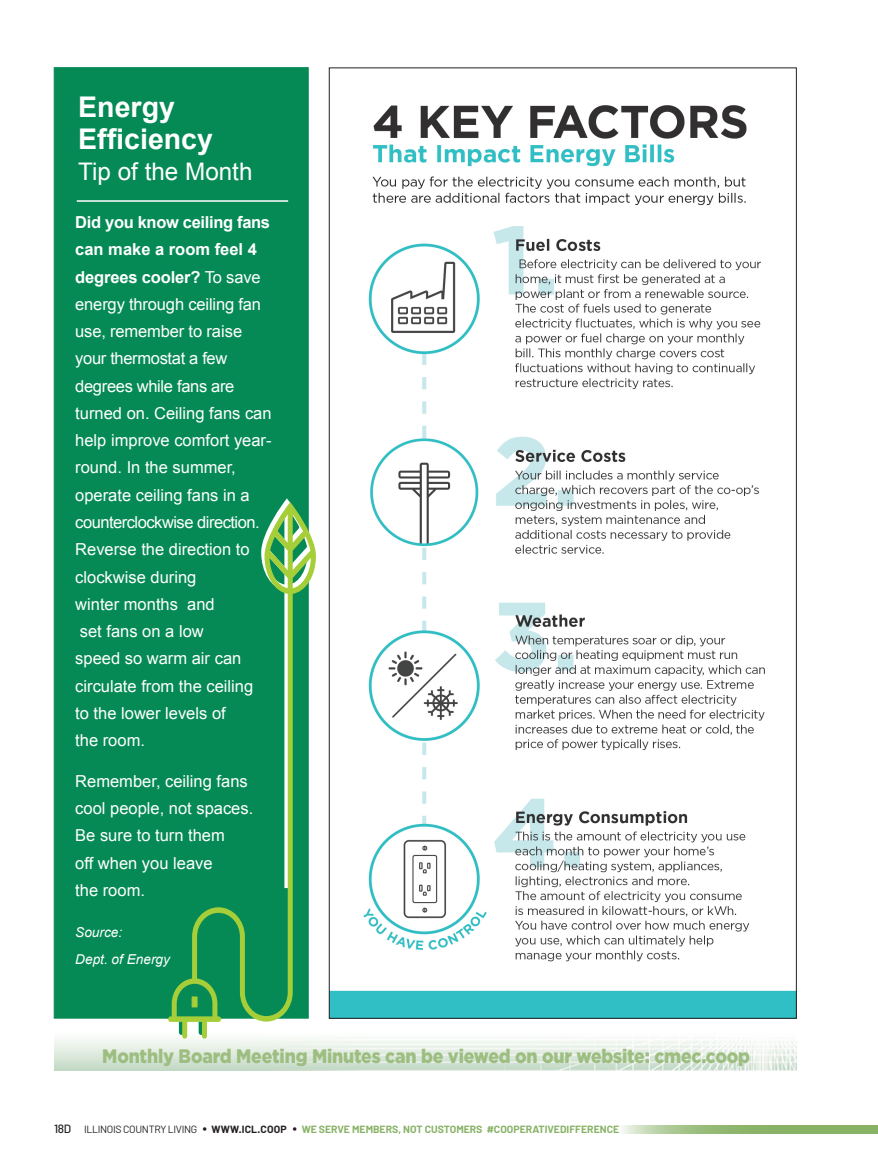
<style>
.page{position:relative;width:878px;height:1161px;background:#fff}
.page>*{position:absolute;margin:0;border:0;box-sizing:border-box;transform-origin:0 0}
.t1{font:700 28.5px/31.5px "Arial";color:#fff}
.t2{font:24.15px "Arial";color:#fff}
.CME_Headline{font:900 19.5px "Gotham";letter-spacing:-.01em;color:#9dbe80;scale:.9 1}
.t3{font:16.5px/27.3px "Arial";color:#fff}
.t4{font:italic 13.65px "Arial";color:#fff}
.t5{font:700 10.5px "Barlow";color:#88b266}
.s1{font-weight:700}
.s2{font-weight:500;font-size:12px;color:#231f20}
.s3{font-weight:400;color:#231f20}
.s4{font-weight:400;font-size:15px;color:#231f20}
.s5{color:#231f20}
</style>
<div class="page">
<div style="left:54px;top:68px;width:254px;height:950px;background:#058a55;border:1px solid #058a55"></div>
<svg style="left:168px;top:502px;width:148px;height:530px"></svg>
<svg style="left:188px;top:993px;width:6px;height:11px"></svg>
<div style="left:192px;top:997px;width:5px;height:10px;background:#a6ce39"></div>
<hr style="left:77px;top:200px;width:211px;height:2px;background:#fff">
<svg style="left:622px;top:1125px;width:256px;height:8px;background:#9abd7d"></svg>
<img style="left:54px;top:1032px;width:742px;height:39px">
<img style="left:331px;top:105px;width:463px;height:912px">
<p class="t1" style="left:78px;top:93px;width:136px">Energy<br>Efficiency</p>
<p class="t2" style="left:78px;top:156px;width:176px">Tip of the Month</p>
<p class="t3" style="left:75px;top:209px;width:198px"><span class="s1">Did you know ceiling fans can make a room feel 4 degrees cooler?</span> To save energy through ceiling fan use, remember to raise your thermostat a few degrees while fans are turned on. Ceiling fans can help improve comfort year&shy;round. In the summer, operate ceiling fans in a counterclockwise direction.<br>Reverse the direction to clockwise during<br>winter months and<br>set fans on a low<br>speed so warm air can circulate from the ceiling<br>to the lower levels of<br>the room.</p>
<p class="t3" style="left:75px;top:767px;width:179px">Remember, ceiling fans cool people, not spaces.<br>Be sure to turn them<br>off when you leave<br>the room.</p>
<p class="t4" style="left:75px;top:923px;width:48px">Source:</p>
<p class="t4" style="left:75px;top:950px;width:96px">Dept. of Energy</p>
<p class="CME_Headline" style="left:102px;top:1042px;width:721px">Monthly Board Meeting Minutes can be viewed on our website: cmec.coop</p>
<p class="t5" style="left:54px;top:1123px;width:566px"><span class="s2">18D</span> <span class="s3">ILLINOIS COUNTRY LIVING</span> <span class="s4">•</span> <span class="s5">WWW.ICL.COOP</span> <span class="s4">•</span> WE SERVE MEMBERS, NOT CUSTOMERS #COOPERATIVEDIFFERENCE</p>
</div>
